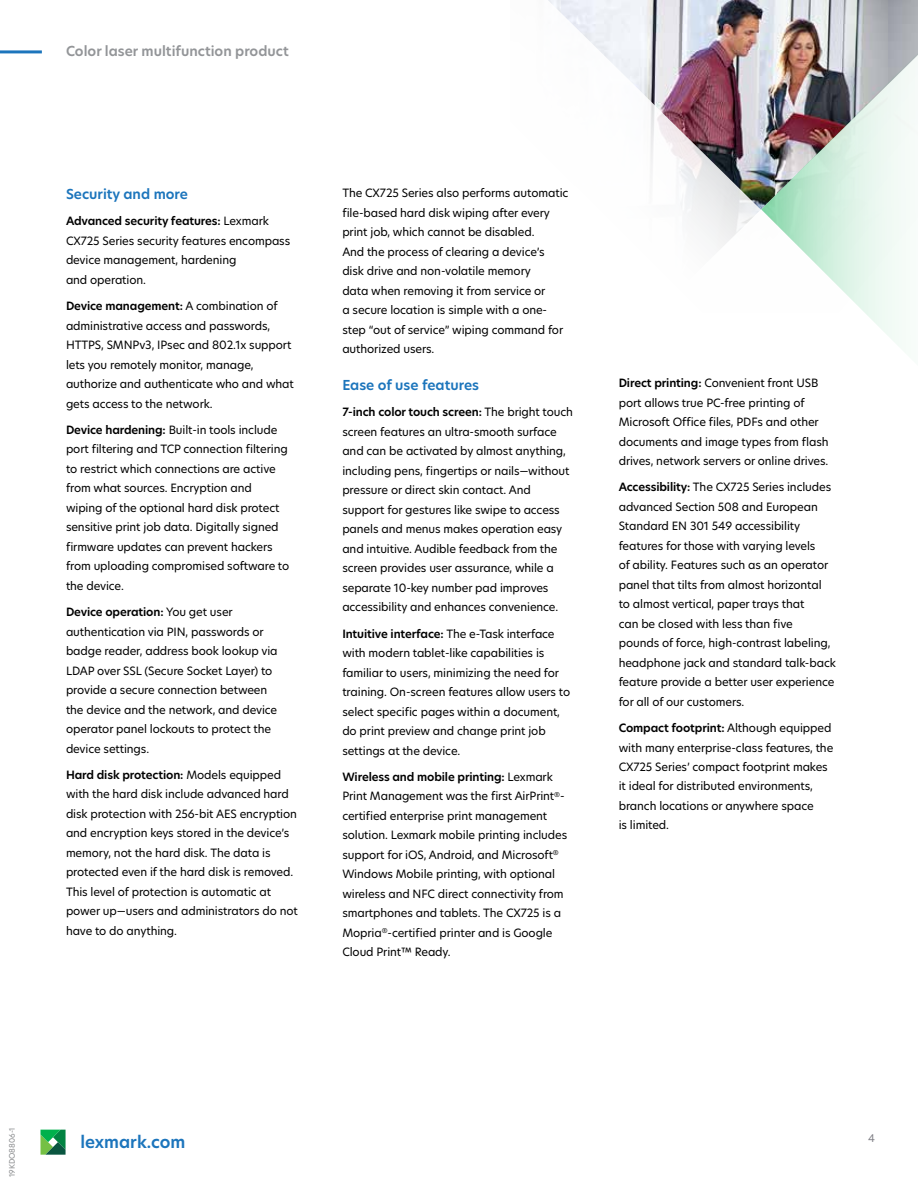
<style>
.page{position:relative;width:918px;height:1188px;background:#fff}
.page>*{position:absolute;margin:0;border:0;box-sizing:border-box;transform-origin:0 0}
.t1{font:600 16.5px "TP Hero";color:#1c75bc}
.t2{font:600 13.5px "TP Hero";color:#1c75bc}
.t3{font:600 13.5px "TP Hero";color:#939598}
.t4{font:11.25px/19.5px "TP Hero";letter-spacing:-.01em;color:#000}
.t5{font:10.5px "TP Hero";color:#7e7e85}
.t6{font:7.5px "TP Hero";color:#888a8c}
.s1{font-weight:600}
</style>
<div class="page">
<hr style="left:0;top:50px;width:42px;height:3px;background:#1c75bc">
<svg style="left:40px;top:1130px;width:26px;height:25px"></svg>
<img style="left:548px;top:0;width:370px;height:248px">
<img style="left:761px;top:39px;width:157px;height:310px">
<p class="t3" style="left:66px;top:42px;width:224px">Color laser multifunction product</p>
<p class="t2" style="left:66px;top:185px;width:124px">Security and more</p>
<p class="t4" style="left:66px;top:211px;width:226px"><span class="s1">Advanced security features:</span> Lexmark<br>CX725 Series security features encompass device management, hardening<br>and operation.</p>
<p class="t4" style="left:66px;top:296px;width:229px"><span class="s1">Device management:</span> A combination of administrative access and passwords, HTTPS, SMNPv3, IPsec and 802.1x support lets you remotely monitor, manage, authorize and authenticate who and what gets access to the network.</p>
<p class="t4" style="left:66px;top:420px;width:225px"><span class="s1">Device hardening:</span> Built-in tools include port filtering and TCP connection filtering to restrict which connections are active from what sources. Encryption and wiping of the optional hard disk protect sensitive print job data. Digitally signed firmware updates can prevent hackers from uploading compromised software to the device.</p>
<p class="t4" style="left:66px;top:602px;width:213px"><span class="s1">Device operation:</span> You get user authentication via PIN, passwords or badge reader, address book lookup via LDAP over SSL (Secure Socket Layer) to provide a secure connection between the device and the network, and device operator panel lockouts to protect the device settings.</p>
<p class="t4" style="left:66px;top:765px;width:233px"><span class="s1">Hard disk protection:</span> Models equipped with the hard disk include advanced hard disk protection with 256-bit AES encryption and encryption keys stored in the device’s memory, not the hard disk. The data is protected even if the hard disk is removed.<br>This level of protection is automatic at power up—users and administrators do not have to do anything.</p>
<p class="t4" style="left:342px;top:183px;width:228px">The CX725 Series also performs automatic file-based hard disk wiping after every print job, which cannot be disabled.<br>And the process of clearing a device’s disk drive and non-volatile memory<br>data when removing it from service or<br>a secure location is simple with a one&shy;step “out of service” wiping command for authorized users.</p>
<p class="t2" style="left:342px;top:376px;width:138px">Ease of use features</p>
<p class="t4" style="left:342px;top:402px;width:232px"><span class="s1">7-inch color touch screen:</span> The bright touch screen features an ultra-smooth surface and can be activated by almost anything, including pens, fingertips or nails—without pressure or direct skin contact. And support for gestures like swipe to access panels and menus makes operation easy and intuitive. Audible feedback from the screen provides user assurance, while a separate 10-key number pad improves accessibility and enhances convenience.</p>
<p class="t4" style="left:342px;top:623px;width:229px"><span class="s1">Intuitive interface:</span> The e-Task interface with modern tablet-like capabilities is familiar to users, minimizing the need for training. On-screen features allow users to select specific pages within a document, do print preview and change print job settings at the device.</p>
<p class="t4" style="left:342px;top:767px;width:226px"><span class="s1">Wireless and mobile printing:</span> Lexmark Print Management was the first AirPrint<sup>®</sup>- certified enterprise print management solution. Lexmark mobile printing includes support for iOS, Android, and Microsoft<sup>® </sup>Windows Mobile printing, with optional wireless and NFC direct connectivity from smartphones and tablets. The CX725 is a Mopria<sup>®</sup>-certified printer and is Google Cloud Print™ Ready.</p>
<p class="t4" style="left:619px;top:373px;width:211px"><span class="s1">Direct printing:</span> Convenient front USB port allows true PC-free printing of Microsoft Office files, PDFs and other documents and image types from flash drives, network servers or online drives.</p>
<p class="t4" style="left:619px;top:477px;width:219px"><span class="s1">Accessibility:</span> The CX725 Series includes advanced Section 508 and European Standard EN 301 549 accessibility features for those with varying levels<br>of ability. Features such as an operator panel that tilts from almost horizontal<br>to almost vertical, paper trays that<br>can be closed with less than five pounds of force, high-contrast labeling, headphone jack and standard talk-back feature provide a better user experience for all of our customers.</p>
<p class="t4" style="left:619px;top:718px;width:216px"><span class="s1">Compact footprint:</span> Although equipped with many enterprise-class features, the CX725 Series’ compact footprint makes it ideal for distributed environments, branch locations or anywhere space<br>is limited.</p>
<p class="t6" style="left:7px;top:1177px;width:52px;rotate:-90deg">19KDO8806-1</p>
<h1 class="t1" style="left:80px;top:1131px;width:106px">lexmark.com</h1>
<p class="t5" style="left:868px;top:1131px;width:8px">4</p>
</div>
